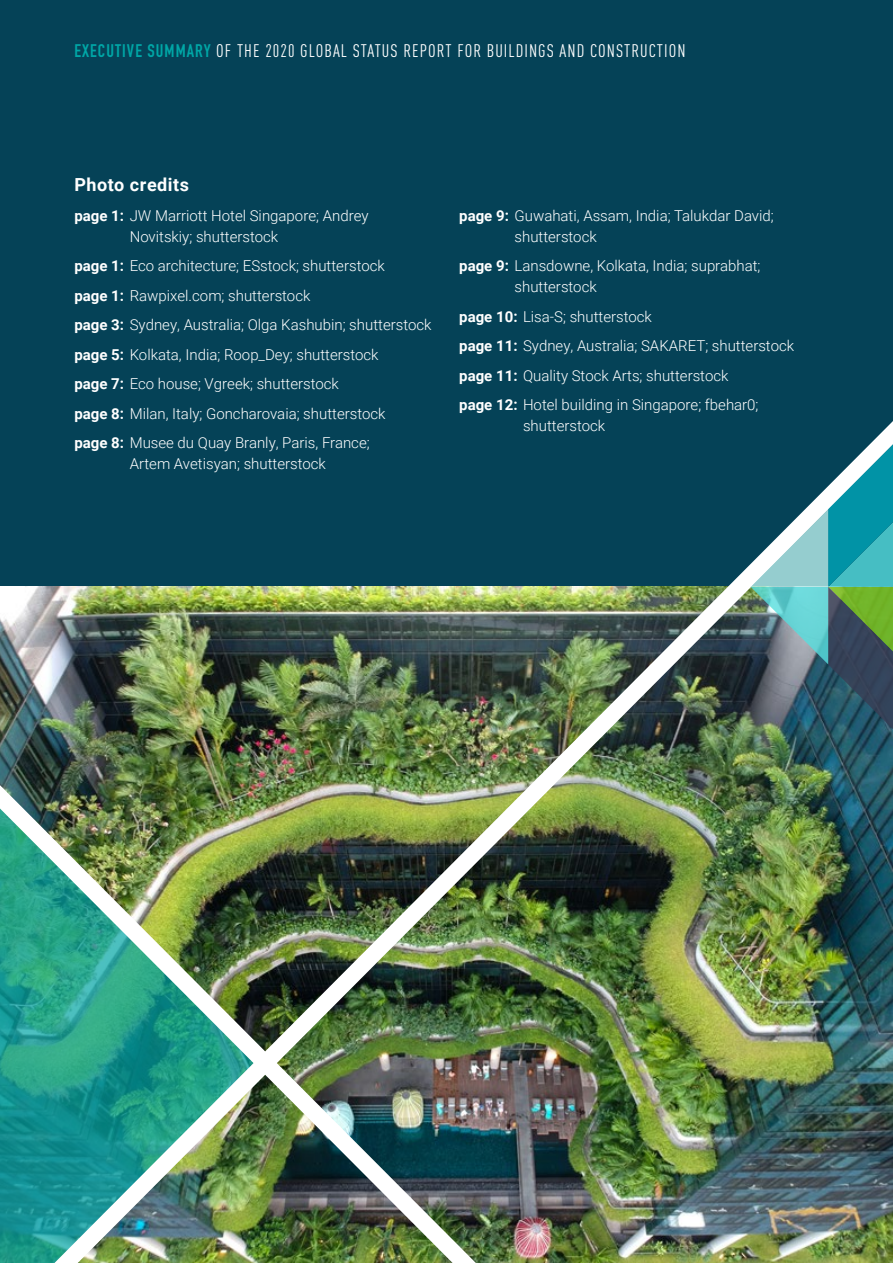
<style>
.page{position:relative;width:893px;height:1263px;background:#fff}
.page>*{position:absolute;margin:0;border:0;box-sizing:border-box;transform-origin:0 0}
.t1{font:18px "DIN Cond";letter-spacing:.06em;color:#fff}
.Fliesstext_Report{font:700 18px "Roboto";letter-spacing:.03em;color:#fff}
.Fliesstext_Report-2{font:300 15px/21px "Roboto";color:#fff}
.s1{font-family:"DIN Condensed";font-weight:700;color:#00a6a6}
.s2{font-weight:700}
</style>
<div class="page">
<div style="left:0;top:0;width:893px;height:587px;background:#054257"></div>
<img style="left:0;top:630px;width:22px;height:633px">
<img style="left:22px;top:421px;width:871px;height:842px">
<svg style="left:750px;top:432px;width:143px;height:310px"></svg>
<p class="t1" style="left:74px;top:40px;width:613px"><span class="s1">EXECUTIVE SUMMARY</span> OF THE 2020 GLOBAL STATUS REPORT FOR BUILDINGS AND CONSTRUCTION</p>
<p class="Fliesstext_Report" style="left:74px;top:172px;width:116px">Photo credits</p>
<p class="Fliesstext_Report-2" style="left:130px;top:204px;width:240px;text-indent:-55px"><span class="s2">page 1:</span> JW Marriott Hotel Singapore; Andrey<br>Novitskiy; shutterstock</p>
<p class="Fliesstext_Report-2" style="left:74px;top:255px;width:312px"><span class="s2">page 1:</span> Eco architecture; ESstock; shutterstock</p>
<p class="Fliesstext_Report-2" style="left:74px;top:285px;width:238px"><span class="s2">page 1:</span> Rawpixel.com; shutterstock</p>
<p class="Fliesstext_Report-2" style="left:74px;top:314px;width:359px"><span class="s2">page 3:</span> Sydney, Australia; Olga Kashubin; shutterstock</p>
<p class="Fliesstext_Report-2" style="left:74px;top:344px;width:306px"><span class="s2">page 5:</span> Kolkata, India; Roop_Dey; shutterstock</p>
<p class="Fliesstext_Report-2" style="left:74px;top:373px;width:266px"><span class="s2">page 7:</span> Eco house; Vgreek; shutterstock</p>
<p class="Fliesstext_Report-2" style="left:74px;top:403px;width:313px"><span class="s2">page 8:</span> Milan, Italy; Goncharovaia; shutterstock</p>
<p class="Fliesstext_Report-2" style="left:130px;top:432px;width:241px;text-indent:-55px"><span class="s2">page 8:</span> Musee du Quay Branly, Paris, France;<br>Artem Avetisyan; shutterstock</p>
<p class="Fliesstext_Report-2" style="left:514px;top:204px;width:261px;text-indent:-55px"><span class="s2">page 9:</span> Guwahati, Assam, India; Talukdar David; shutterstock</p>
<p class="Fliesstext_Report-2" style="left:514px;top:255px;width:247px;text-indent:-55px"><span class="s2">page 9:</span> Lansdowne, Kolkata, India; suprabhat; shutterstock</p>
<p class="Fliesstext_Report-2" style="left:459px;top:306px;width:194px"><span class="s2">page 10:</span> Lisa-S; shutterstock</p>
<p class="Fliesstext_Report-2" style="left:459px;top:335px;width:336px"><span class="s2">page 11:</span> Sydney, Australia; SAKARET; shutterstock</p>
<p class="Fliesstext_Report-2" style="left:459px;top:365px;width:271px"><span class="s2">page 11:</span> Quality Stock Arts; shutterstock</p>
<p class="Fliesstext_Report-2" style="left:523px;top:394px;width:237px;text-indent:-64px"><span class="s2">page 12:</span> Hotel building in Singapore; fbehar0; shutterstock</p>
</div>
